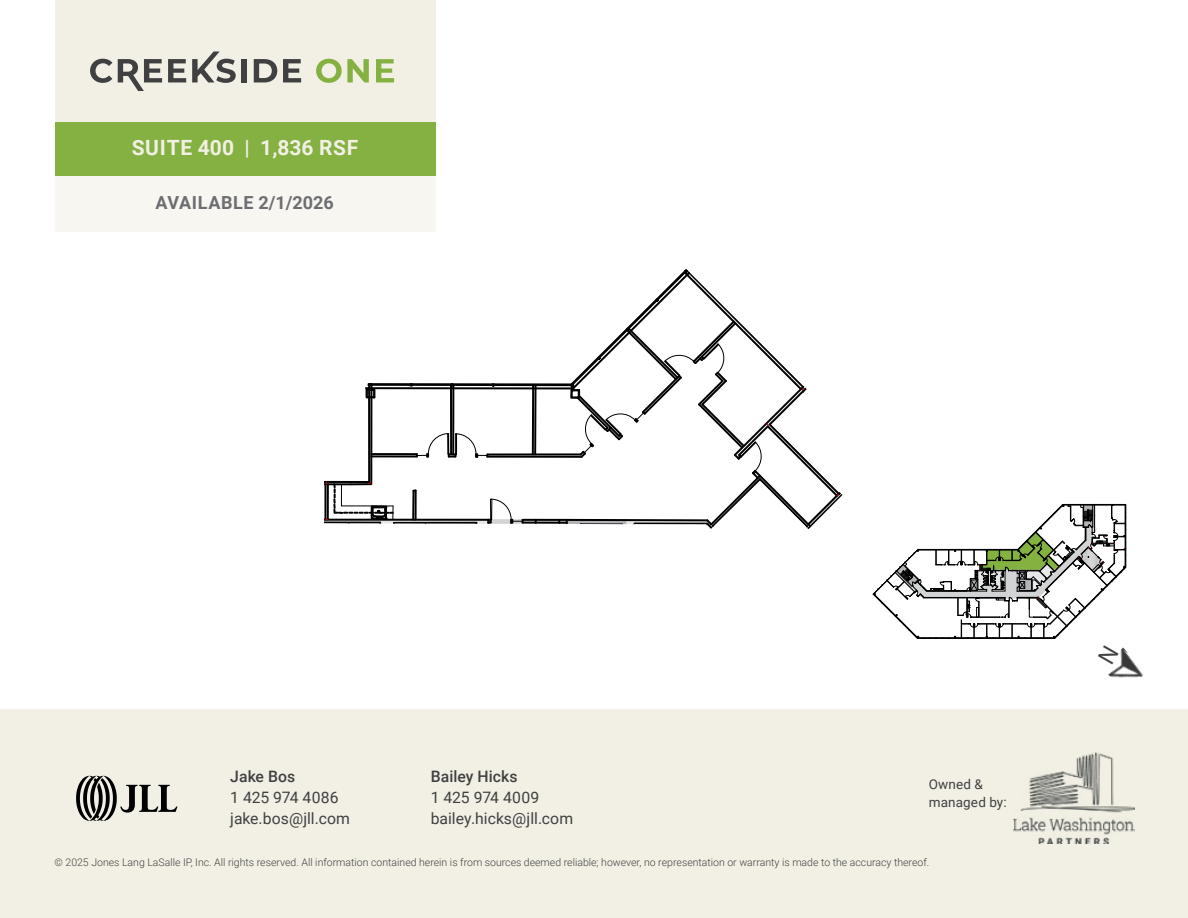
<style>
.page{position:relative;width:1188px;height:918px;background:#fff}
.page>*{position:absolute;margin:0;border:0;box-sizing:border-box;transform-origin:0 0}
.t1{font:700 21px "Roboto";letter-spacing:.035em;color:#f2f0e5}
.t2{font:700 18px "Roboto";letter-spacing:.035em;color:#6d6e71}
.t3{font:15.75px/21px "Roboto";color:#404040}
.t4{font:500 15.75px "Roboto";letter-spacing:.005em;color:#404040}
.t5{font:13.5px/18px "Roboto";letter-spacing:.01em;color:#404040}
.t6{font:300 10.5px "Roboto";color:#404040}
</style>
<div class="page">
<div style="left:0;top:709px;width:1188px;height:209px;background:#f2f0e5"></div>
<div style="left:55px;top:0;width:381px;height:122px;background:#f2f0e5"></div>
<div style="left:55px;top:122px;width:381px;height:55px;background:#84b141"></div>
<svg style="left:76px;top:776px;width:101px;height:45px"></svg>
<img style="left:1014px;top:753px;width:120px;height:91px">
<svg style="left:324px;top:269px;width:518px;height:261px"></svg>
<svg style="left:873px;top:504px;width:254px;height:135px"></svg>
<svg style="left:90px;top:59px;width:22px;height:24px"></svg>
<svg style="left:118px;top:59px;width:44px;height:32px"></svg>
<svg style="left:168px;top:59px;width:18px;height:23px"></svg>
<svg style="left:192px;top:52px;width:44px;height:31px"></svg>
<div style="left:241px;top:59px;width:6px;height:23px;background:#404040"></div>
<svg style="left:254px;top:59px;width:23px;height:23px"></svg>
<svg style="left:283px;top:59px;width:18px;height:23px"></svg>
<svg style="left:316px;top:59px;width:53px;height:24px"></svg>
<svg style="left:376px;top:59px;width:18px;height:23px"></svg>
<img style="left:1108px;top:648px;width:35px;height:30px">
<div style="left:55px;top:177px;width:381px;height:55px;background:#f8f6f0"></div>
<svg style="left:1108px;top:648px;width:11px;height:17px"></svg>
<h1 class="t1" style="left:132px;top:133px;width:228px">SUITE 400 | 1,836 RSF</h1>
<h2 class="t2" style="left:155px;top:190px;width:180px">AVAILABLE 2/1/2026</h2>
<h3 class="t4" style="left:230px;top:765px;width:66px">Jake Bos</h3>
<h3 class="t3" style="left:230px;top:786px;width:121px">1 425 974 4086 jake.bos@jll.com</h3>
<h3 class="t4" style="left:431px;top:765px;width:88px">Bailey Hicks</h3>
<h3 class="t3" style="left:431px;top:786px;width:144px">1 425 974 4009 bailey.hicks@jll.com</h3>
<p class="t5" style="left:929px;top:775px;width:80px">Owned &amp; managed by:</p>
<p class="t6" style="left:55px;top:855px;width:876px">© 2025 Jones Lang LaSalle IP, Inc. All rights reserved. All information contained herein is from sources deemed reliable; however, no representation or warranty is made to the accuracy thereof.</p>
</div>
